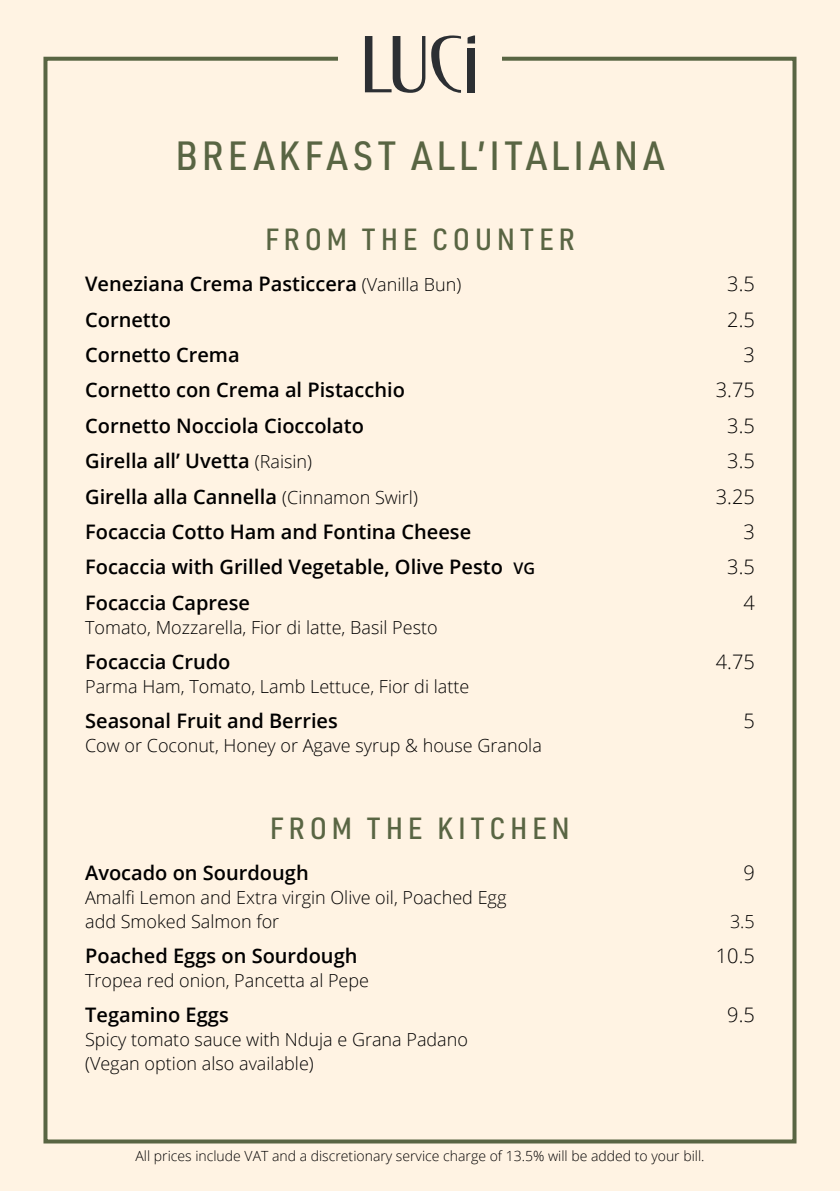
<style>
.page{position:relative;width:840px;height:1191px;background:#fff}
.page>*{position:absolute;margin:0;border:0;box-sizing:border-box;transform-origin:0 0}
.t1{font:500 40px "URWDIN Semi Cond";letter-spacing:.1em;color:#596543}
.t2{font:500 30px "URWDIN Semi Cond";letter-spacing:.15em;color:#596543}
.t3{font:600 20px "Open Sans";color:#000}
.t4{font:300 20px "Open Sans";color:#000}
.t5{font:300 18px/24px "Open Sans";color:#000}
.t6{font:300 14px "Open Sans";color:#000}
.s1{font-weight:300;font-size:18px}
.s2{font-size:16px}
</style>
<div class="page">
<div style="left:0;top:0;width:839px;height:1191px;background:#fff3e3"></div>
<div style="left:43px;top:57px;width:753px;height:1086px;border:4px solid #596543"></div>
<div style="left:338px;top:9px;width:163px;height:110px;background:#fff3e3"></div>
<svg style="left:365px;top:36px;width:60px;height:57px"></svg>
<svg style="left:431px;top:35px;width:30px;height:58px"></svg>
<div style="left:467px;top:48px;width:8px;height:44px;background:#2c2f33"></div>
<svg style="left:467px;top:35px;width:8px;height:9px"></svg>
<h1 class="t1" style="left:175px;top:129px;width:490px">BREAKFAST ALL’ITALIANA</h1>
<h2 class="t2" style="left:265px;top:220px;width:311px">FROM THE COUNTER</h2>
<p class="t3" style="left:85px;top:270px;width:377px">Veneziana Crema Pasticcera <span class="s1">(Vanilla Bun)</span></p>
<p class="t4" style="left:726px;top:270px;width:29px">3.5</p>
<p class="t3" style="left:85px;top:306px;width:87px">Cornetto</p>
<p class="t4" style="left:726px;top:306px;width:29px">2.5</p>
<p class="t3" style="left:85px;top:341px;width:156px">Cornetto Crema</p>
<p class="t4" style="left:743px;top:341px;width:13px">3</p>
<p class="t3" style="left:85px;top:376px;width:321px">Cornetto con Crema al Pistacchio</p>
<p class="t4" style="left:715px;top:376px;width:41px">3.75</p>
<p class="t3" style="left:85px;top:412px;width:280px">Cornetto Nocciola Cioccolato</p>
<p class="t4" style="left:726px;top:412px;width:29px">3.5</p>
<p class="t3" style="left:85px;top:447px;width:228px">Girella all’ Uvetta <span class="s1">(Raisin)</span></p>
<p class="t4" style="left:726px;top:447px;width:29px">3.5</p>
<p class="t3" style="left:85px;top:482px;width:334px">Girella alla Cannella <span class="s1">(Cinnamon Swirl)</span></p>
<p class="t4" style="left:715px;top:482px;width:41px">3.25</p>
<p class="t3" style="left:85px;top:518px;width:387px">Focaccia Cotto Ham and Fontina Cheese</p>
<p class="t4" style="left:743px;top:518px;width:13px">3</p>
<p class="t3" style="left:85px;top:553px;width:451px">Focaccia with Grilled Vegetable, Olive Pesto <span class="s2">VG</span></p>
<p class="t4" style="left:726px;top:553px;width:29px">3.5</p>
<p class="t3" style="left:85px;top:588px;width:166px">Focaccia Caprese</p>
<p class="t4" style="left:743px;top:588px;width:13px">4</p>
<p class="t5" style="left:85px;top:614px;width:354px">Tomato, Mozzarella, Fior di latte, Basil Pesto</p>
<p class="t3" style="left:85px;top:648px;width:147px">Focaccia Crudo</p>
<p class="t4" style="left:715px;top:648px;width:41px">4.75</p>
<p class="t5" style="left:85px;top:674px;width:385px">Parma Ham, Tomato, Lamb Lettuce, Fior di latte</p>
<p class="t3" style="left:85px;top:707px;width:254px">Seasonal Fruit and Berries</p>
<p class="t4" style="left:743px;top:707px;width:13px">5</p>
<p class="t5" style="left:85px;top:733px;width:458px">Cow or Coconut, Honey or Agave syrup &amp; house Granola</p>
<h2 class="t2" style="left:270px;top:808px;width:301px">FROM THE KITCHEN</h2>
<p class="t3" style="left:85px;top:858px;width:225px">Avocado on Sourdough</p>
<p class="t4" style="left:743px;top:858px;width:13px">9</p>
<p class="t5" style="left:85px;top:884px;width:422px">Amalfi Lemon and Extra virgin Olive oil, Poached Egg add Smoked Salmon for</p>
<p class="t5" style="left:729px;top:908px;width:26px">3.5</p>
<p class="t3" style="left:85px;top:942px;width:274px">Poached Eggs on Sourdough</p>
<p class="t4" style="left:715px;top:942px;width:41px">10.5</p>
<p class="t5" style="left:85px;top:968px;width:285px">Tropea red onion, Pancetta al Pepe</p>
<p class="t3" style="left:85px;top:1001px;width:145px">Tegamino Eggs</p>
<p class="t4" style="left:726px;top:1001px;width:29px">9.5</p>
<p class="t5" style="left:85px;top:1027px;width:384px">Spicy tomato sauce with Nduja e Grana Padano (Vegan option also available)</p>
<p class="t6" style="left:135px;top:1145px;width:570px">All prices include VAT and a discretionary service charge of 13.5% will be added to your bill.</p>
</div>
